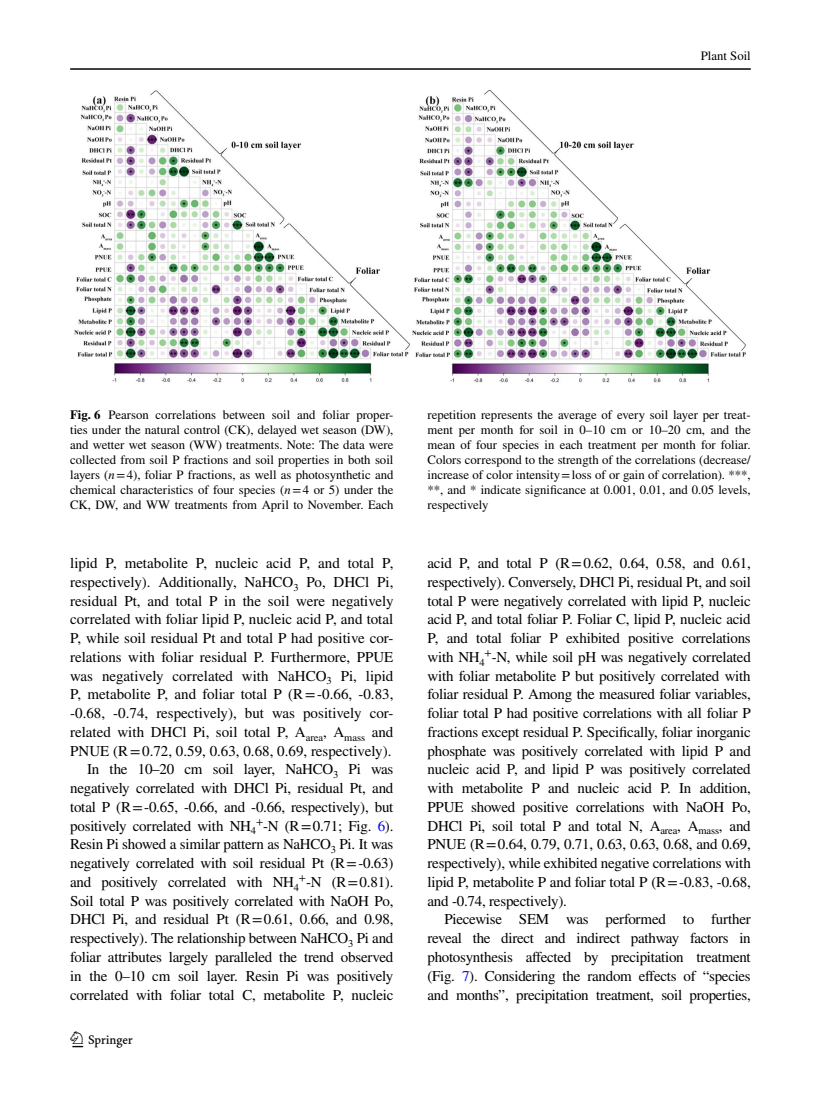
<style>
.page{position:relative;width:821px;height:1106px;background:#fff}
.page>*{position:absolute;margin:0;border:0;box-sizing:border-box;transform-origin:0 0}
.t1{font:22.5px "Springnew Regular 2";color:#000}
.t2{font:15px/18.8px "STIX";letter-spacing:-.015em;color:#000;text-align:justify}
.t3{font:12.75px/15px "STIX";color:#000;text-align:justify}
.s1{font-weight:700}
.s2{font-style:italic}
.s3{color:#00f}
</style>
<div class="page">
<hr style="left:70px;top:68px;width:680px;height:2px;background:#000">
<img style="left:74px;top:89px;width:672px;height:294px">
<p class="t3" style="left:701px;top:49px;width:51px">Plant Soil</p>
<p class="t3" style="left:70px;top:408px;width:325px"><span class="s1">Fig. 6</span> Pearson correlations between soil and foliar proper&shy;ties under the natural control (CK), delayed wet season (DW), and wetter wet season (WW) treatments. Note: The data were collected from soil P fractions and soil properties in both soil layers (<span class="s2">n</span>=4), foliar P fractions, as well as photosynthetic and chemical characteristics of four species (<span class="s2">n</span>=4 or 5) under the CK, DW, and WW treatments from April to November. Each</p>
<p class="t3" style="left:427px;top:408px;width:325px">repetition represents the average of every soil layer per treat&shy;ment per month for soil in 0–10 cm or 10–20 cm, and the mean of four species in each treatment per month for foliar.<br>Colors correspond to the strength of the correlations (decrease/ increase of color intensity=loss of or gain of correlation). ***, **, and * indicate significance at 0.001, 0.01, and 0.05 levels, respectively</p>
<p class="t2" style="left:70px;top:554px;width:325px;text-align:right">lipid P, metabolite P, nucleic acid P, and total P, respectively). Additionally, NaHCO<sub>3</sub> Po, DHCl Pi, residual Pt, and total P in the soil were negatively correlated with foliar lipid P, nucleic acid P, and total P, while soil residual Pt and total P had positive cor&shy;relations with foliar residual P. Furthermore, PPUE was negatively correlated with NaHCO<sub>3</sub> Pi, lipid P, metabolite P, and foliar total P (R=-0.66, -0.83, -0.68, -0.74, respectively), but was positively cor&shy;related with DHCl Pi, soil total P, A<sub>area</sub>, A<sub>mass</sub> and PNUE (R=0.72, 0.59, 0.63, 0.68, 0.69, respectively).<br>In the 10–20 cm soil layer, NaHCO<sub>3</sub> Pi was negatively correlated with DHCl Pi, residual Pt, and total P (R=-0.65, -0.66, and -0.66, respectively), but positively correlated with NH<sub>4</sub><sup>+</sup>-N (R=0.71; Fig. <span class="s3">6</span>).<br>Resin Pi showed a similar pattern as NaHCO<sub>3</sub> Pi. It was negatively correlated with soil residual Pt (R=-0.63) and positively correlated with NH<sub>4</sub><sup>+</sup>-N (R=0.81).<br>Soil total P was positively correlated with NaOH Po, DHCl Pi, and residual Pt (R=0.61, 0.66, and 0.98, respectively). The relationship between NaHCO<sub>3</sub> Pi and foliar attributes largely paralleled the trend observed in the 0–10 cm soil layer. Resin Pi was positively correlated with foliar total C, metabolite P, nucleic</p>
<p class="t2" style="left:427px;top:554px;width:325px">acid P, and total P (R=0.62, 0.64, 0.58, and 0.61, respectively). Conversely, DHCl Pi, residual Pt, and soil total P were negatively correlated with lipid P, nucleic acid P, and total foliar P. Foliar C, lipid P, nucleic acid P, and total foliar P exhibited positive correlations with NH<sub>4</sub><sup>+</sup>-N, while soil pH was negatively correlated with foliar metabolite P but positively correlated with foliar residual P. Among the measured foliar variables, foliar total P had positive correlations with all foliar P fractions except residual P. Specifically, foliar inorganic phosphate was positively correlated with lipid P and nucleic acid P, and lipid P was positively correlated with metabolite P and nucleic acid P. In addition, PPUE showed positive correlations with NaOH Po, DHCl Pi, soil total P and total N, A<sub>area</sub>, A<sub>mass</sub>, and PNUE (R=0.64, 0.79, 0.71, 0.63, 0.63, 0.68, and 0.69, respectively), while exhibited negative correlations with lipid P, metabolite P and foliar total P (R=-0.83, -0.68, and -0.74, respectively).</p>
<p class="t2" style="left:427px;top:911px;width:325px;text-indent:17px">Piecewise SEM was performed to further reveal the direct and indirect pathway factors in photosynthesis affected by precipitation treatment (Fig. <span class="s3">7</span>). Considering the random effects of “species and months”, precipitation treatment, soil properties,</p>
<h1 class="t1" style="left:72px;top:1031px;width:62px">1 3</h1>
</div>
